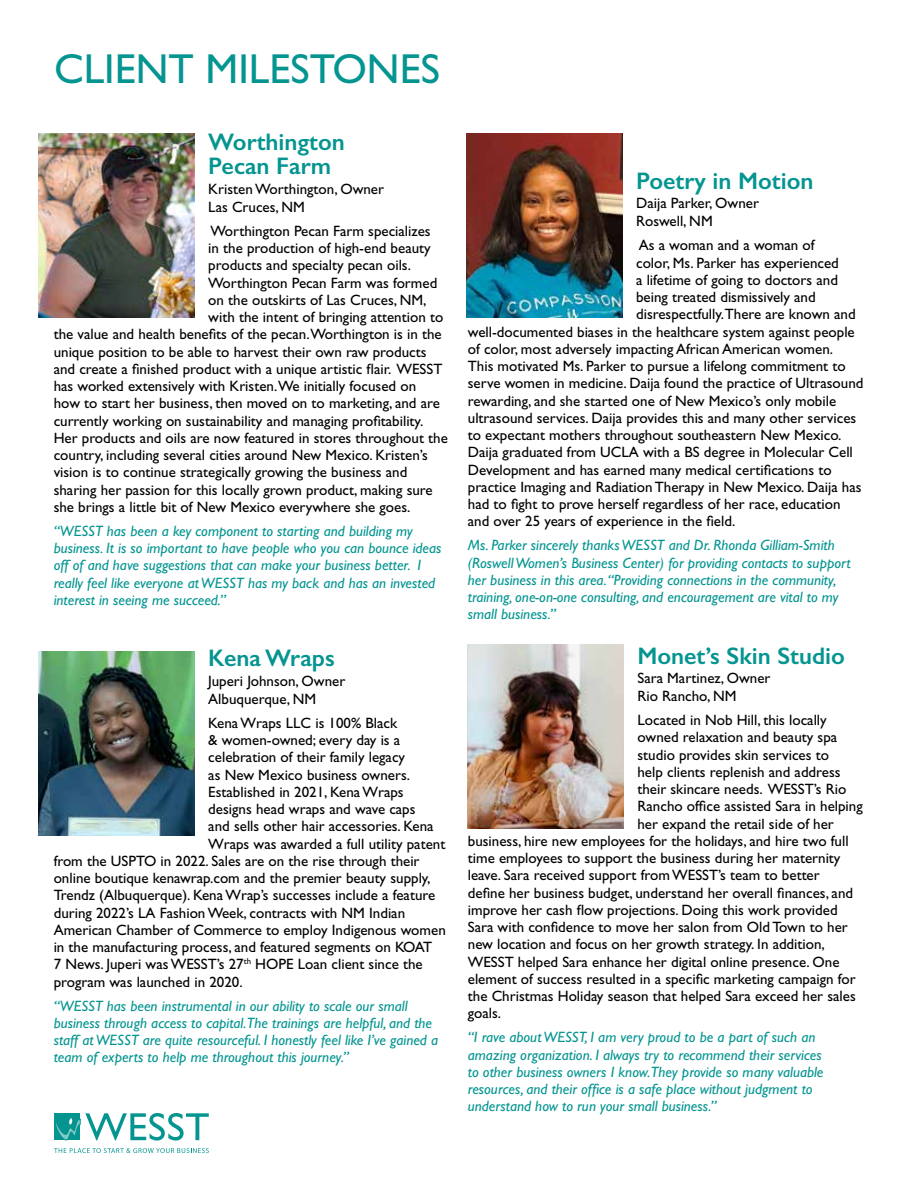
<style>
.page{position:relative;width:918px;height:1188px;background:#fff}
.page>*{position:absolute;margin:0;border:0;box-sizing:border-box;transform-origin:0 0}
.t1{font:42px "Gill Sans";color:#049591}
.t2{font:600 24px/24px "Gill Sans";color:#049591}
.t3{font:15px/18px "Gill Sans";color:#000}
.t4{font:italic 15px/17.2px "Gill Sans";color:#049591}
</style>
<div class="page">
<svg style="left:54px;top:1148px;width:155px;height:5px"></svg>
<svg style="left:55px;top:1113px;width:154px;height:28px"></svg>
<img style="left:39px;top:133px;width:156px;height:184px">
<img style="left:39px;top:651px;width:156px;height:184px">
<img style="left:466px;top:133px;width:157px;height:184px">
<img style="left:468px;top:644px;width:156px;height:184px">
<h1 class="t1" style="left:54px;top:45px;width:388px">CLIENT MILESTONES</h1>
<h2 class="t2" style="left:208px;top:130px;width:138px">Worthington<br>Pecan Farm</h2>
<p class="t3" style="left:208px;top:180px;width:177px">Kristen Worthington, Owner<br>Las Cruces, NM</p>
<p class="t3" style="left:211px;top:222px;width:222px">Worthington Pecan Farm specializes</p>
<p class="t3" style="left:208px;top:239px;width:224px">in the production of high-end beauty</p>
<p class="t3" style="left:208px;top:256px;width:204px">products and specialty pecan oils.</p>
<p class="t3" style="left:208px;top:274px;width:231px">Worthington Pecan Farm was formed</p>
<p class="t3" style="left:208px;top:291px;width:220px">on the outskirts of Las Cruces, NM,</p>
<p class="t3" style="left:208px;top:308px;width:236px">with the intent of bringing attention to</p>
<p class="t3" style="left:54px;top:325px;width:390px">the value and health benefits of the pecan.Worthington is in the</p>
<p class="t3" style="left:54px;top:343px;width:374px">unique position to be able to harvest their own raw products</p>
<p class="t3" style="left:54px;top:360px;width:390px">and create a finished product with a unique artistic flair. WESST</p>
<p class="t3" style="left:54px;top:377px;width:364px">has worked extensively with Kristen.We initially focused on</p>
<p class="t3" style="left:54px;top:394px;width:388px">how to start her business, then moved on to marketing, and are</p>
<p class="t3" style="left:54px;top:412px;width:371px">currently working on sustainability and managing profitability.</p>
<p class="t3" style="left:54px;top:429px;width:396px">Her products and oils are now featured in stores throughout the</p>
<p class="t3" style="left:54px;top:446px;width:376px">country, including several cities around New Mexico. Kristen’s</p>
<p class="t3" style="left:54px;top:463px;width:355px">vision is to continue strategically growing the business and</p>
<p class="t3" style="left:54px;top:481px;width:381px">sharing her passion for this locally grown product, making sure</p>
<p class="t3" style="left:54px;top:498px;width:358px">she brings a little bit of New Mexico everywhere she goes.</p>
<p class="t4" style="left:54px;top:522px;width:389px">“WESST has been a key component to starting and building my business. It is so important to have people who you can bounce ideas off of and have suggestions that can make your business better. I really feel like everyone at WESST has my back and has an invested interest in seeing me succeed.”</p>
<h2 class="t2" style="left:208px;top:646px;width:128px">Kena Wraps</h2>
<p class="t3" style="left:208px;top:672px;width:139px">Juperi Johnson, Owner<br>Albuquerque, NM</p>
<p class="t3" style="left:208px;top:714px;width:191px">Kena Wraps LLC is 100% Black</p>
<p class="t3" style="left:208px;top:731px;width:193px">&amp; women-owned; every day is a</p>
<p class="t3" style="left:208px;top:748px;width:198px">celebration of their family legacy</p>
<p class="t3" style="left:208px;top:766px;width:203px">as New Mexico business owners.</p>
<p class="t3" style="left:208px;top:783px;width:197px">Established in 2021, Kena Wraps</p>
<p class="t3" style="left:208px;top:800px;width:209px">designs head wraps and wave caps</p>
<p class="t3" style="left:208px;top:817px;width:227px">and sells other hair accessories. Kena</p>
<p class="t3" style="left:208px;top:835px;width:239px">Wraps was awarded a full utility patent</p>
<p class="t3" style="left:54px;top:852px;width:367px">from the USPTO in 2022. Sales are on the rise through their</p>
<p class="t3" style="left:54px;top:869px;width:378px">online boutique kenawrap.com and the premier beauty supply,</p>
<p class="t3" style="left:54px;top:886px;width:383px">Trendz (Albuquerque). Kena Wrap’s successes include a feature</p>
<p class="t3" style="left:54px;top:904px;width:353px">during 2022’s LA Fashion Week, contracts with NM Indian</p>
<p class="t3" style="left:54px;top:921px;width:394px">American Chamber of Commerce to employ Indigenous women</p>
<p class="t3" style="left:54px;top:938px;width:380px">in the manufacturing process, and featured segments on KOAT</p>
<p class="t3" style="left:54px;top:955px;width:371px">7 News. Juperi was WESST’s 27<sup>th</sup> HOPE Loan client since the</p>
<p class="t3" style="left:54px;top:973px;width:190px">program was launched in 2020.</p>
<p class="t4" style="left:54px;top:997px;width:386px">“WESST has been instrumental in our ability to scale our small business through access to capital.The trainings are helpful, and the staff at WESST are quite resourceful. I honestly feel like I’ve gained a team of experts to help me throughout this journey.”</p>
<h2 class="t2" style="left:636px;top:169px;width:179px">Poetry in Motion</h2>
<p class="t3" style="left:636px;top:194px;width:124px">Daija Parker, Owner<br>Roswell, NM</p>
<p class="t3" style="left:639px;top:236px;width:177px">As a woman and a woman of</p>
<p class="t3" style="left:636px;top:253px;width:204px">color, Ms. Parker has experienced</p>
<p class="t3" style="left:636px;top:271px;width:203px">a lifetime of going to doctors and</p>
<p class="t3" style="left:636px;top:288px;width:181px">being treated dismissively and</p>
<p class="t3" style="left:636px;top:305px;width:221px">disrespectfully.There are known and</p>
<p class="t3" style="left:468px;top:322px;width:388px">well-documented biases in the healthcare system against people</p>
<p class="t3" style="left:468px;top:340px;width:367px">of color, most adversely impacting African American women.</p>
<p class="t3" style="left:468px;top:357px;width:379px">This motivated Ms. Parker to pursue a lifelong commitment to</p>
<p class="t3" style="left:468px;top:374px;width:397px">serve women in medicine. Daija found the practice of Ultrasound</p>
<p class="t3" style="left:468px;top:391px;width:370px">rewarding, and she started one of New Mexico’s only mobile</p>
<p class="t3" style="left:468px;top:409px;width:390px">ultrasound services. Daija provides this and many other services</p>
<p class="t3" style="left:468px;top:426px;width:375px">to expectant mothers throughout southeastern New Mexico.</p>
<p class="t3" style="left:468px;top:443px;width:387px">Daija graduated from UCLA with a BS degree in Molecular Cell</p>
<p class="t3" style="left:468px;top:460px;width:365px">Development and has earned many medical certifications to</p>
<p class="t3" style="left:468px;top:478px;width:395px">practice Imaging and Radiation Therapy in New Mexico. Daija has</p>
<p class="t3" style="left:468px;top:495px;width:374px">had to fight to prove herself regardless of her race, education</p>
<p class="t3" style="left:468px;top:512px;width:269px">and over 25 years of experience in the field.</p>
<p class="t4" style="left:468px;top:537px;width:384px">Ms. Parker sincerely thanks WESST and Dr. Rhonda Gilliam-Smith (Roswell Women’s Business Center) for providing contacts to support her business in this area. “Providing connections in the community, training, one-on-one consulting, and encouragement are vital to my small business.”</p>
<h2 class="t2" style="left:637px;top:643px;width:209px">Monet’s Skin Studio</h2>
<p class="t3" style="left:637px;top:669px;width:135px">Sara Martinez, Owner<br>Rio Rancho, NM</p>
<p class="t3" style="left:637px;top:711px;width:191px">Located in Nob Hill, this locally</p>
<p class="t3" style="left:637px;top:728px;width:201px">owned relaxation and beauty spa</p>
<p class="t3" style="left:637px;top:745px;width:193px">studio provides skin services to</p>
<p class="t3" style="left:637px;top:763px;width:205px">help clients replenish and address</p>
<p class="t3" style="left:637px;top:780px;width:210px">their skincare needs. WESST’s Rio</p>
<p class="t3" style="left:637px;top:797px;width:227px">Rancho office assisted Sara in helping</p>
<p class="t3" style="left:637px;top:814px;width:198px">her expand the retail side of her</p>
<p class="t3" style="left:468px;top:832px;width:382px">business, hire new employees for the holidays, and hire two full</p>
<p class="t3" style="left:468px;top:849px;width:374px">time employees to support the business during her maternity</p>
<p class="t3" style="left:468px;top:866px;width:353px">leave. Sara received support from WESST’s team to better</p>
<p class="t3" style="left:468px;top:883px;width:387px">define her business budget, understand her overall finances, and</p>
<p class="t3" style="left:468px;top:901px;width:371px">improve her cash flow projections. Doing this work provided</p>
<p class="t3" style="left:468px;top:918px;width:381px">Sara with confidence to move her salon from Old Town to her</p>
<p class="t3" style="left:468px;top:935px;width:359px">new location and focus on her growth strategy. In addition,</p>
<p class="t3" style="left:468px;top:952px;width:373px">WESST helped Sara enhance her digital online presence. One</p>
<p class="t3" style="left:468px;top:970px;width:389px">element of success resulted in a specific marketing campaign for</p>
<p class="t3" style="left:468px;top:987px;width:389px">the Christmas Holiday season that helped Sara exceed her sales</p>
<p class="t3" style="left:468px;top:1004px;width:35px">goals.</p>
<p class="t4" style="left:468px;top:1029px;width:357px">“I rave about WESST, I am very proud to be a part of such an amazing organization. I always try to recommend their services to other business owners I know.They provide so many valuable resources, and their office is a safe place without judgment to understand how to run your small business.”</p>
</div>
